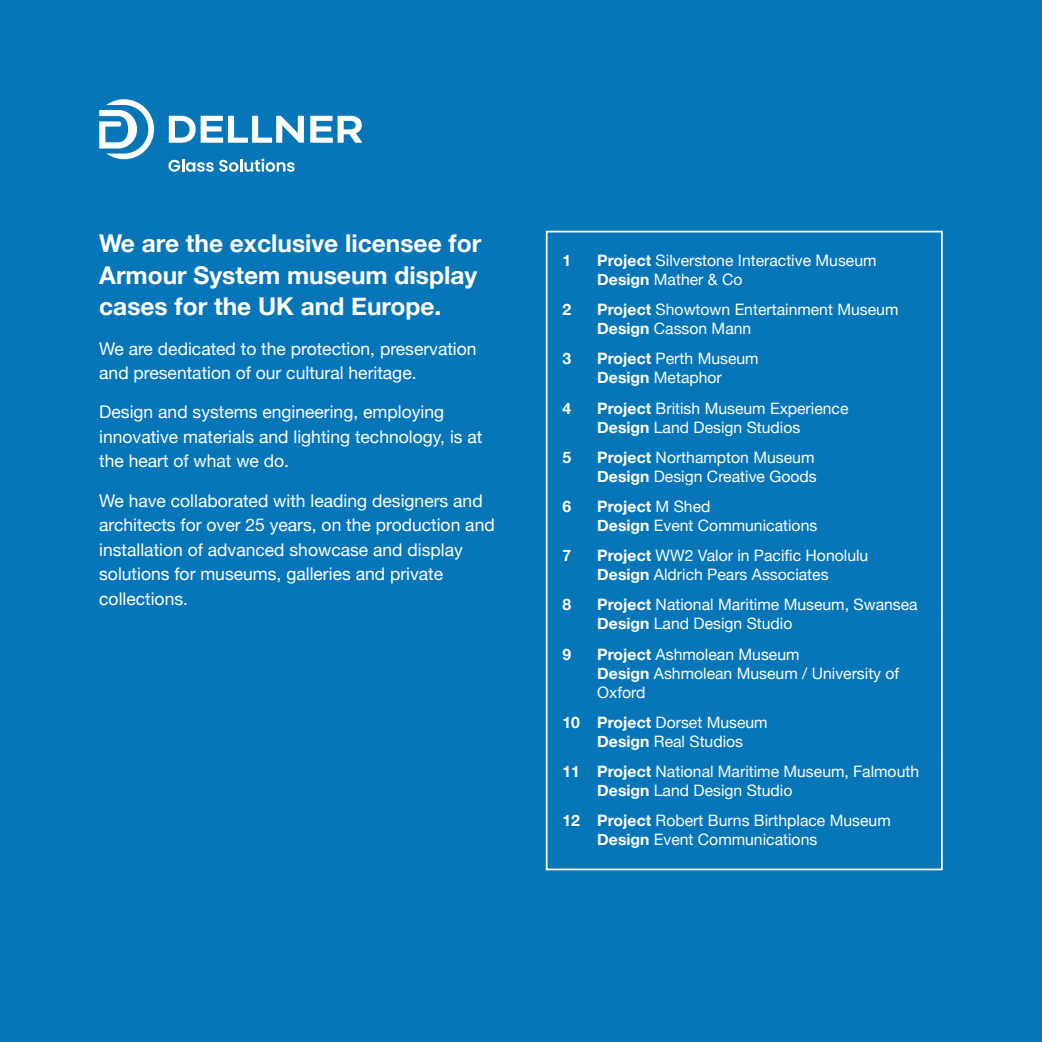
<style>
.page{position:relative;width:1042px;height:1042px;background:#0776b9}
.page>*{position:absolute;margin:0;border:0;box-sizing:border-box;transform-origin:0 0}
.t1{font:700 24.5px/31.5px "Helvetica Neue";color:#fff}
.t2{font:17.5px/24.5px "Helvetica Neue";color:#fff}
.t3{font:15.75px/18.9px "Helvetica Neue";color:#fff}
.t4{font:700 15.75px "Helvetica Neue";color:#fff}
.s1{font-weight:700}
</style>
<div class="page">
<svg style="left:169px;top:116px;width:135px;height:27px"></svg>
<svg style="left:310px;top:116px;width:52px;height:27px"></svg>
<svg style="left:168px;top:159px;width:127px;height:13px"></svg>
<svg style="left:99px;top:99px;width:55px;height:60px"></svg>
<div style="left:546px;top:231px;width:397px;height:639px;border:2px solid #fff"></div>
<p class="t1" style="left:99px;top:227px;width:383px">We are the exclusive licensee for<br>Armour System museum display cases for the UK and Europe.</p>
<p class="t2" style="left:99px;top:337px;width:379px">We are dedicated to the protection, preservation and presentation of our cultural heritage.</p>
<p class="t2" style="left:99px;top:401px;width:385px">Design and systems engineering, employing innovative materials and lighting technology, is at the heart of what we do.</p>
<p class="t2" style="left:99px;top:489px;width:397px">We have collaborated with leading designers and architects for over 25 years, on the production and installation of advanced showcase and display solutions for museums, galleries and private collections.</p>
<p class="t4" style="left:562px;top:251px;width:10px">1</p>
<p class="t3" style="left:597px;top:252px;width:281px"><span class="s1">Project</span> Silverstone Interactive Museum<br><span class="s1">Design</span> Mather &amp; Co</p>
<p class="t4" style="left:562px;top:300px;width:10px">2</p>
<p class="t3" style="left:597px;top:301px;width:303px"><span class="s1">Project</span> Showtown Entertainment Museum<br><span class="s1">Design</span> Casson Mann</p>
<p class="t4" style="left:562px;top:349px;width:10px">3</p>
<p class="t3" style="left:597px;top:350px;width:163px"><span class="s1">Project</span> Perth Museum<br><span class="s1">Design</span> Metaphor</p>
<p class="t4" style="left:562px;top:398px;width:10px">4</p>
<p class="t3" style="left:597px;top:399px;width:253px"><span class="s1">Project</span> British Museum Experience<br><span class="s1">Design</span> Land Design Studios</p>
<p class="t4" style="left:562px;top:447px;width:10px">5</p>
<p class="t3" style="left:597px;top:449px;width:221px"><span class="s1">Project</span> Northampton Museum<br><span class="s1">Design</span> Design Creative Goods</p>
<p class="t4" style="left:562px;top:497px;width:10px">6</p>
<p class="t3" style="left:597px;top:498px;width:221px"><span class="s1">Project</span> M Shed<br><span class="s1">Design</span> Event Communications</p>
<p class="t4" style="left:562px;top:546px;width:10px">7</p>
<p class="t3" style="left:597px;top:547px;width:272px"><span class="s1">Project</span> WW2 Valor in Pacific Honolulu<br><span class="s1">Design</span> Aldrich Pears Associates</p>
<p class="t4" style="left:562px;top:595px;width:10px">8</p>
<p class="t3" style="left:597px;top:596px;width:322px"><span class="s1">Project</span> National Maritime Museum, Swansea<br><span class="s1">Design</span> Land Design Studio</p>
<p class="t4" style="left:562px;top:644px;width:10px">9</p>
<p class="t3" style="left:597px;top:645px;width:303px"><span class="s1">Project</span> Ashmolean Museum<br><span class="s1">Design</span> Ashmolean Museum / University of<br>Oxford</p>
<p class="t3" style="left:597px;top:714px;width:172px;text-indent:-35px"><span class="s1">10 Project</span> Dorset Museum<br><span class="s1">Design</span> Real Studios</p>
<p class="t3" style="left:597px;top:763px;width:323px;text-indent:-35px"><span class="s1">11 Project</span> National Maritime Museum, Falmouth<br><span class="s1">Design</span> Land Design Studio</p>
<p class="t3" style="left:597px;top:812px;width:295px;text-indent:-35px"><span class="s1">12 Project</span> Robert Burns Birthplace Museum<br><span class="s1">Design</span> Event Communications</p>
</div>
